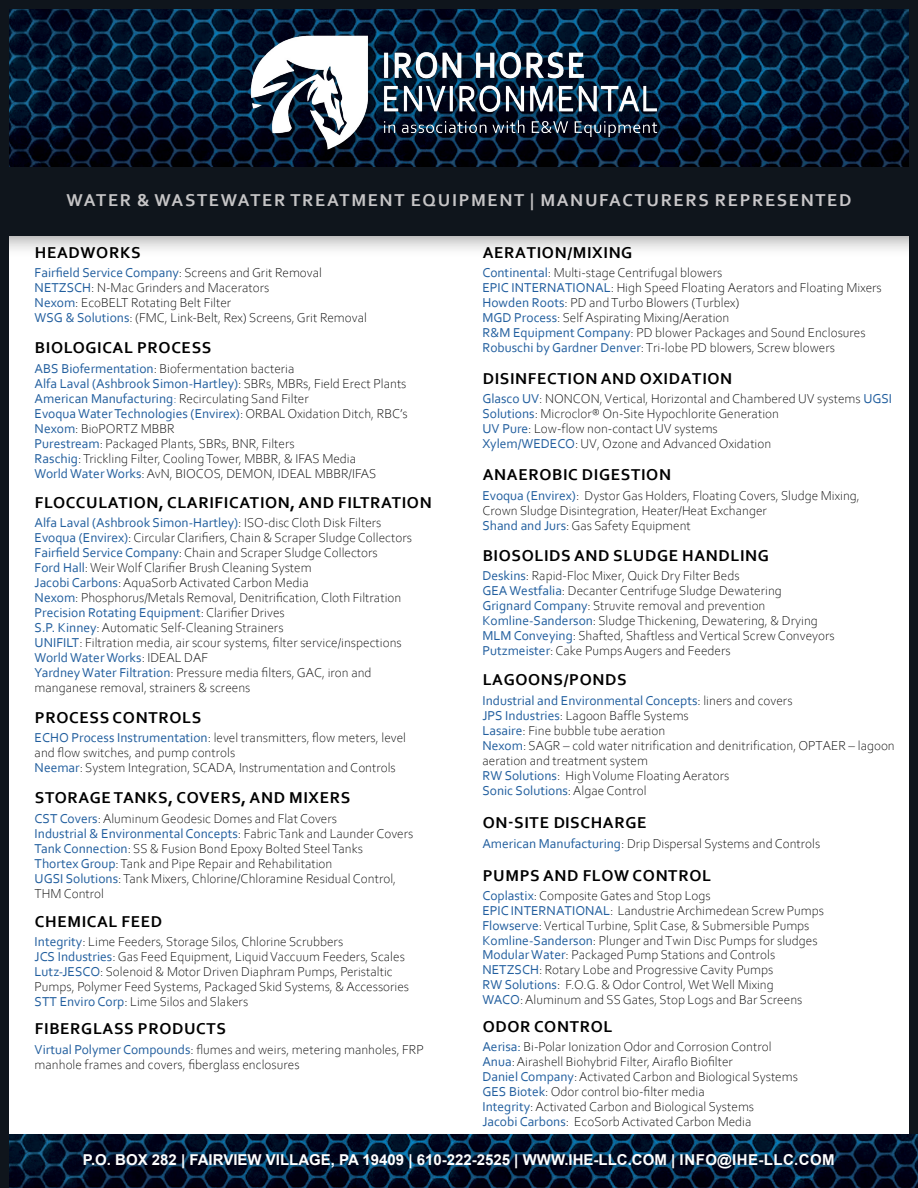
<style>
.page{position:relative;width:918px;height:1188px;background:#fff}
.page>*{position:absolute;margin:0;border:0;box-sizing:border-box;transform-origin:0 0}
.t1{font:700 18px "Corbel";letter-spacing:.09em;color:#c6c5c6}
.t2{font:700 16.5px "Corbel";letter-spacing:.04em;color:#000}
.t3{font:700 15px "Arial";color:#fff}
.t4{font:300 13.5px/15px "Corbel";color:#000}
.s1{color:#c9c7c9}
.s2{font-weight:400;color:#215e9e}
.s3{color:#215e9e}
.s4{font-weight:400;color:#205d9e}
</style>
<div class="page">
<svg style="left:10px;top:236px;width:898px;height:14px;background:#dcdcdc"></svg>
<div style="left:0;top:159px;width:918px;height:77px;background:#0f151c"></div>
<img style="left:10px;top:10px;width:898px;height:156px">
<div style="left:0;top:0;width:918px;height:1188px;border:9px solid #0f151c"></div>
<img style="left:228px;top:23px;width:468px;height:138px">
<img style="left:9px;top:1134px;width:909px;height:54px">
<h1 class="t1" style="left:66px;top:188px;width:786px">WATER &amp; WASTEWATER TREATMENT EQUIPMENT | <span class="s1">MANUFACTURERS REPRESENTED</span></h1>
<p class="t2" style="left:35px;top:242px;width:107px">HEADWORKS</p>
<p class="t4" style="left:35px;top:265px;width:334px"><span class="s2">Fairfield Service Company</span>: Screens and Grit Removal <span class="s2">NETZSCH</span>: N-Mac Grinders and Macerators<br><span class="s2">Nexom</span>: EcoBELT Rotating Belt Filter<br><span class="s2">WSG &amp; Solutions</span>: (FMC, Link-Belt, Rex) Screens, Grit Removal</p>
<p class="t2" style="left:35px;top:338px;width:178px">BIOLOGICAL PROCESS</p>
<p class="t4" style="left:35px;top:360px;width:375px"><span class="s2">ABS Biofermentation</span>: Biofermentation bacteria<br><span class="s2">Alfa Laval (Ashbrook Simon-Hartley)</span>: SBRs, MBRs, Field Erect Plants <span class="s2">American Manufacturing</span><span class="s3">:</span> Recirculating Sand Filter<br><span class="s2">Evoqua Water Technologies (Envirex)</span>: ORBAL Oxidation Ditch, RBC’s <span class="s2">Nexom</span>: BioPORTZ MBBR<br><span class="s2">Purestream</span>: Packaged Plants, SBRs, BNR, Filters<br><span class="s2">Raschig</span>: Trickling Filter, Cooling Tower, MBBR, &amp; IFAS Media<br><span class="s2">World Water Works</span>: AvN, BIOCOS, DEMON, IDEAL MBBR/IFAS</p>
<p class="t2" style="left:35px;top:492px;width:398px">FLOCCULATION, CLARIFICATION, AND FILTRATION</p>
<p class="t4" style="left:35px;top:515px;width:379px"><span class="s2">Alfa Laval (Ashbrook Simon-Hartley)</span>: ISO-disc Cloth Disk Filters <span class="s2">Evoqua (Envirex)</span>: Circular Clarifiers, Chain &amp; Scraper Sludge Collectors <span class="s2">Fairfield Service Company</span>: Chain and Scraper Sludge Collectors<br><span class="s2">Ford Hall</span>: Weir Wolf Clarifier Brush Cleaning System<br><span class="s2">Jacobi Carbons</span>: AquaSorb Activated Carbon Media<br><span class="s2">Nexom</span>: Phosphorus/Metals Removal, Denitrification, Cloth Filtration <span class="s2">Precision Rotating Equipment</span>: Clarifier Drives<br><span class="s2">S.P. Kinney</span>: Automatic Self-Cleaning Strainers<br><span class="s2">UNIFILT</span>: Filtration media, air scour systems, filter service/inspections <span class="s2">World Water Works</span>: IDEAL DAF<br><span class="s2">Yardney Water Filtration</span>: Pressure media filters, GAC, iron and manganese removal, strainers &amp; screens</p>
<p class="t2" style="left:35px;top:707px;width:168px">PROCESS CONTROLS</p>
<p class="t4" style="left:35px;top:730px;width:373px"><span class="s2">ECHO Process Instrumentation</span>: level transmitters, flow meters, level and flow switches, and pump controls<br><span class="s2">Neemar</span>: System Integration, SCADA, Instrumentation and Controls</p>
<p class="t2" style="left:35px;top:787px;width:317px">STORAGE TANKS, COVERS, AND MIXERS</p>
<p class="t4" style="left:35px;top:810px;width:380px"><span class="s2">CST Covers</span>: Aluminum Geodesic Domes and Flat Covers<br><span class="s2">Industrial &amp; Environmental Concepts</span>: Fabric Tank and Launder Covers <span class="s2">Tank Connection</span>: SS &amp; Fusion Bond Epoxy Bolted Steel Tanks<br><span class="s2">Thortex Group</span>: Tank and Pipe Repair and Rehabilitation<br><span class="s2">UGSI Solutions</span>: Tank Mixers, Chlorine/Chloramine Residual Control, THM Control</p>
<p class="t2" style="left:35px;top:911px;width:129px">CHEMICAL FEED</p>
<p class="t4" style="left:35px;top:934px;width:376px"><span class="s2">Integrity</span>: Lime Feeders, Storage Silos, Chlorine Scrubbers<br><span class="s2">JCS Industries</span>: Gas Feed Equipment, Liquid Vaccuum Feeders, Scales <span class="s2">Lutz-JESCO</span>: Solenoid &amp; Motor Driven Diaphram Pumps, Peristaltic Pumps, Polymer Feed Systems, Packaged Skid Systems, &amp; Accessories <span class="s2">STT Enviro Corp</span>: Lime Silos and Slakers</p>
<p class="t2" style="left:35px;top:1019px;width:193px">FIBERGLASS PRODUCTS</p>
<p class="t4" style="left:35px;top:1041px;width:391px"><span class="s2">Virtual Polymer Compounds</span>: flumes and weirs, metering manholes, FRP manhole frames and covers, fiberglass enclosures</p>
<p class="t2" style="left:483px;top:242px;width:151px">AERATION/MIXING</p>
<p class="t4" style="left:482px;top:265px;width:401px"><span class="s2">Continental</span>: Multi-stage Centrifugal blowers<br><span class="s4">EPIC INTERNATIONAL</span>: High Speed Floating Aerators and Floating Mixers <span class="s2">Howden Roots</span>: PD and Turbo Blowers (Turblex)<br><span class="s2">MGD Process</span>: Self Aspirating Mixing/Aeration<br><span class="s2">R&amp;M Equipment Company</span>: PD blower Packages and Sound Enclosures <span class="s2">Robuschi by Gardner Denver</span>: Tri-lobe PD blowers, Screw blowers</p>
<p class="t2" style="left:483px;top:368px;width:251px">DISINFECTION AND OXIDATION</p>
<p class="t4" style="left:482px;top:391px;width:411px"><span class="s2">Glasco UV</span>: NONCON, Vertical, Horizontal and Chambered UV systems <span class="s2">UGSI Solutions</span>: Microclor® On-Site Hypochlorite Generation<br><span class="s2">UV Pure</span>: Low-flow non-contact UV systems<br><span class="s2">Xylem/WEDECO</span>: UV, Ozone and Advanced Oxidation</p>
<p class="t2" style="left:483px;top:465px;width:190px">ANAEROBIC DIGESTION</p>
<p class="t4" style="left:482px;top:487px;width:379px"><span class="s2">Evoqua (Envirex)</span>: Dystor Gas Holders, Floating Covers, Sludge Mixing,<br>Crown Sludge Disintegration, Heater/Heat Exchanger<br><span class="s2">Shand and Jurs</span>: Gas Safety Equipment</p>
<p class="t2" style="left:483px;top:545px;width:288px">BIOSOLIDS AND SLUDGE HANDLING</p>
<p class="t4" style="left:482px;top:568px;width:354px"><span class="s2">Deskins</span>: Rapid-Floc Mixer, Quick Dry Filter Beds<br><span class="s2">GEA Westfalia</span>: Decanter Centrifuge Sludge Dewatering<br><span class="s2">Grignard Company</span>: Struvite removal and prevention <span class="s2">Komline-Sanderson</span>: Sludge Thickening, Dewatering, &amp; Drying <span class="s2">MLM Conveying</span>: Shafted, Shaftless and Vertical Screw Conveyors <span class="s2">Putzmeister</span>: Cake Pumps Augers and Feeders</p>
<p class="t2" style="left:483px;top:670px;width:146px">LAGOONS/PONDS</p>
<p class="t4" style="left:482px;top:692px;width:414px"><span class="s2">Industrial and Environmental Concepts</span>: liners and covers<br><span class="s2">JPS Industries</span>: Lagoon Baffle Systems<br><span class="s2">Lasaire</span>: Fine bubble tube aeration<br><span class="s2">Nexom</span>: SAGR – cold water nitrification and denitrification, OPTAER – lagoon aeration and treatment system<br><span class="s2">RW Solutions</span>: High Volume Floating Aerators<br><span class="s2">Sonic Solutions</span>: Algae Control</p>
<p class="t2" style="left:483px;top:813px;width:165px">ON-SITE DISCHARGE</p>
<p class="t4" style="left:482px;top:835px;width:339px"><span class="s2">American Manufacturing</span>: Drip Dispersal Systems and Controls</p>
<p class="t2" style="left:483px;top:865px;width:230px">PUMPS AND FLOW CONTROL</p>
<p class="t4" style="left:482px;top:888px;width:343px"><span class="s2">Copl</span><span class="s4">ast</span><span class="s2">ix</span>: Composite Gates and Stop Logs<br><span class="s4">EPIC INTERNATIONAL</span>: Landustrie Archimedean Screw Pumps <span class="s2">Flowserve</span>: Vertical Turbine, Split Case, &amp; Submersible Pumps <span class="s2">Komline-Sanderson</span>: Plunger and Twin Disc Pumps for sludges</p>
<p class="t4" style="left:482px;top:946px;width:322px"><span class="s2">Modular Water</span>: Packaged Pump Stations and Controls <span class="s2">NETZSCH</span>: Rotary Lobe and Progressive Cavity Pumps<br><span class="s2">RW Solutions</span>: F.O.G. &amp; Odor Control, Wet Well Mixing <span class="s2">WACO</span>: Aluminum and SS Gates, Stop Logs and Bar Screens</p>
<p class="t2" style="left:483px;top:1016px;width:131px">ODOR CONTROL</p>
<p class="t4" style="left:482px;top:1039px;width:317px"><span class="s2">Aerisa:</span> Bi-Polar Ionization Odor and Corrosion Control <span class="s2">Anua</span>: Airashell Biohybrid Filter, Airaflo Biofilter<br><span class="s2">Daniel Company</span>: Activated Carbon and Biological Systems <span class="s2">GES Biotek</span>: Odor control bio-filter media<br><span class="s2">Integrity</span>: Activated Carbon and Biological Systems<br><span class="s2">Jacobi Carbons</span>: EcoSorb Activated Carbon Media</p>
<p class="t3" style="left:83px;top:1149px;width:753px">P.O. BOX 282 | FAIRVIEW VILLAGE, PA 19409 | 610-222-2525 | WWW.IHE-LLC.COM | INFO@IHE-LLC.COM</p>
</div>
